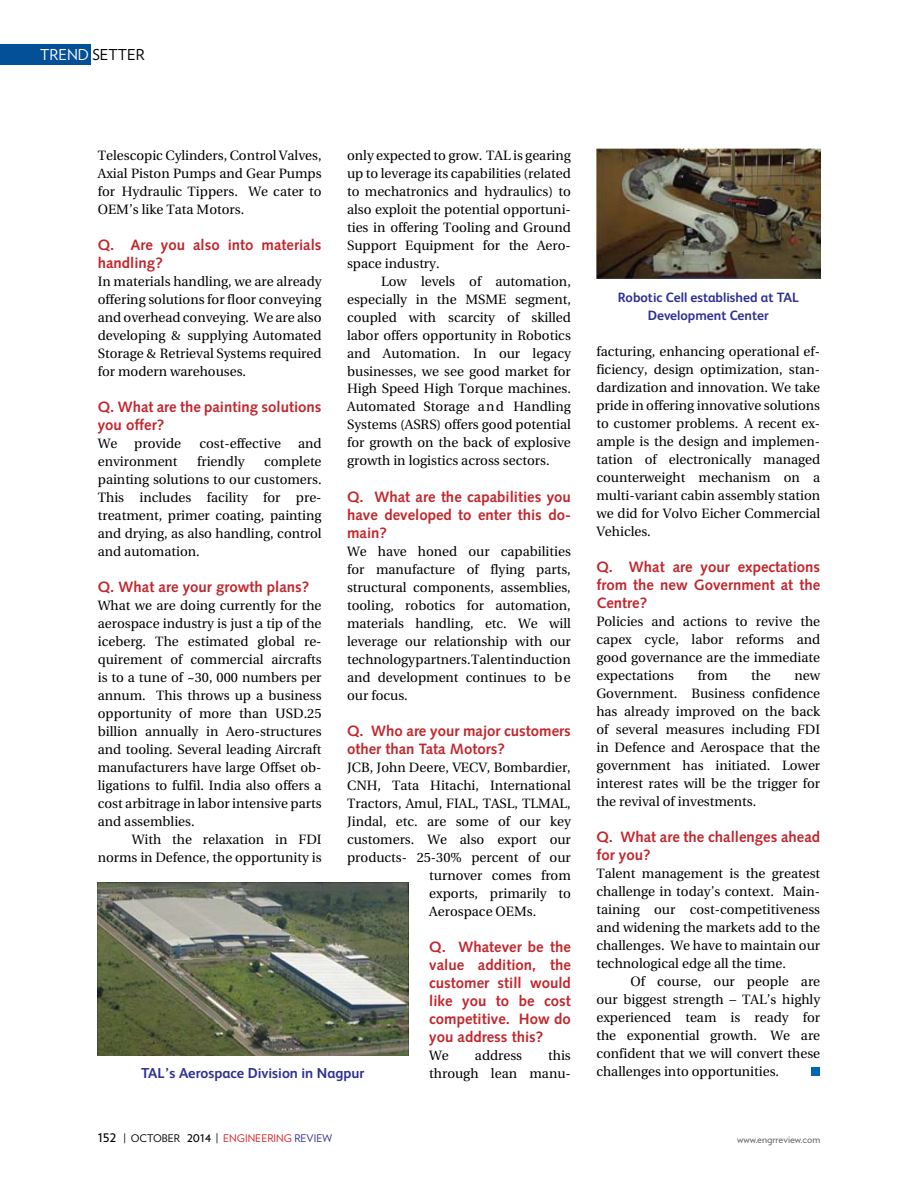
<style>
.page{position:relative;width:918px;height:1188px;background:#fff}
.page>*{position:absolute;margin:0;border:0;box-sizing:border-box;transform-origin:0 0}
.t1{font:700 15px/18px "Syntax LT Std";color:#c1272d}
.t2{font:15px "Verlag";color:#000}
.t3{font:700 14.4px "FS Albert";color:#2e3192}
.t4{font:13.5px/18px "Utopia";color:#000;text-align:justify}
.t5{font:700 13.5px/18.8px "FS Albert";color:#2e3192;text-align:center}
.t6{font:10.5px "Verlag";color:#da2128}
.t7{font:10.5px "Verlag";color:#636467}
.s1{color:#fff}
.s2{font-size:15px;color:#000}
.s3{color:#000}
.s4{font-size:13.5px;color:#000}
.s5{color:#303188}
</style>
<div class="page">
<div style="left:0;top:44px;width:91px;height:20px;background:#034f98"></div>
<div style="left:812px;top:1067px;width:8px;height:9px;background:#0066b3"></div>
<img style="left:98px;top:883px;width:310px;height:173px">
<img style="left:597px;top:149px;width:223px;height:130px">
<p class="t2" style="left:40px;top:43px;width:106px"><span class="s1">TREND</span> SETTER</p>
<p class="t4" style="left:347px;top:146px;width:225px">only expected to grow. TAL is gearing up to leverage its capabilities (related to mechatronics and hydraulics) to also exploit the potential opportuni&shy;ties in offering Tooling and Ground Support Equipment for the Aero&shy;space industry.</p>
<p class="t4" style="left:347px;top:272px;width:225px;text-indent:34px">Low levels of automation, especially in the MSME segment, coupled with scarcity of skilled labor offers opportunity in Robotics and Automation. In our legacy businesses, we see good market for High Speed High Torque machines.<br>Automated Storage and Handling Systems (ASRS) offers good potential for growth on the back of explosive growth in logistics across sectors.</p>
<p class="t1" style="left:347px;top:488px;width:225px;text-align:justify">Q. What are the capabilities you have developed to enter this do&shy;main?</p>
<p class="t4" style="left:347px;top:542px;width:225px">We have honed our capabilities for manufacture of flying parts, structural components, assemblies, tooling, robotics for automation, materials handling, etc. We will leverage our relationship with our technology partners. Talent induction and development continues to be our focus.</p>
<p class="t1" style="left:347px;top:722px;width:225px">Q. Who are your major customers other than Tata Motors?</p>
<p class="t4" style="left:347px;top:758px;width:225px">JCB, John Deere, VECV, Bombardier,</p>
<p class="t4" style="left:347px;top:776px;width:225px">CNH, Tata Hitachi, International</p>
<p class="t4" style="left:347px;top:794px;width:225px">Tractors, Amul, FIAL, TASL, TLMAL,</p>
<p class="t4" style="left:347px;top:812px;width:225px">Jindal, etc. are some of our key</p>
<p class="t4" style="left:347px;top:830px;width:225px">customers. We also export our</p>
<p class="t4" style="left:347px;top:848px;width:225px">products- 25-30% percent of our</p>
<p class="t4" style="left:429px;top:866px;width:143px">turnover comes from</p>
<p class="t4" style="left:429px;top:884px;width:143px">exports, primarily to</p>
<p class="t4" style="left:429px;top:902px;width:109px">Aerospace OEMs.</p>
<p class="t1" style="left:429px;top:938px;width:143px;text-align:justify">Q. Whatever be the value addition, the customer still would like you to be cost competitive. How do you address this?</p>
<p class="t4" style="left:429px;top:1046px;width:21px">We</p>
<p class="t4" style="left:475px;top:1046px;width:49px">address</p>
<p class="t4" style="left:98px;top:146px;width:225px">Telescopic Cylinders, Control Valves, Axial Piston Pumps and Gear Pumps for Hydraulic Tippers. We cater to OEM’s like Tata Motors.</p>
<p class="t1" style="left:98px;top:236px;width:225px">Q. Are you also into materials handling?</p>
<p class="t4" style="left:98px;top:272px;width:225px">In materials handling, we are already offering solutions for floor conveying and overhead conveying. We are also developing &amp; supplying Automated Storage &amp; Retrieval Systems required for modern warehouses.</p>
<p class="t1" style="left:98px;top:398px;width:225px">Q. What are the painting solutions you offer?</p>
<p class="t4" style="left:98px;top:434px;width:85px">We provide</p>
<p class="t4" style="left:199px;top:434px;width:124px">cost-effective and</p>
<p class="t4" style="left:98px;top:452px;width:81px">environment</p>
<p class="t4" style="left:197px;top:452px;width:49px">friendly</p>
<p class="t5" style="left:618px;top:287px;width:182px">Robotic Cell established at TAL<br>Development Center</p>
<p class="t4" style="left:596px;top:342px;width:225px">facturing, enhancing operational ef&shy;ficiency, design optimization, stan&shy;dardization and innovation. We take pride in offering innovative solutions to customer problems. A recent ex&shy;ample is the design and implemen&shy;tation of electronically managed counterweight mechanism on a multi-variant cabin assembly station we did for Volvo Eicher Commercial Vehicles.</p>
<p class="t1" style="left:596px;top:558px;width:225px;text-align:justify">Q. What are your expectations from the new Government at the Centre?</p>
<p class="t4" style="left:596px;top:612px;width:225px">Policies and actions to revive the capex cycle, labor reforms and good governance are the immediate expectations</p>
<p class="t4" style="left:98px;top:452px;width:225px;text-indent:166px">complete painting solutions to our customers.<br>This includes facility for pre&shy;treatment, primer coating, painting and drying, as also handling, control and automation.</p>
<p class="t1" style="left:98px;top:578px;width:213px">Q. What are your growth plans?</p>
<p class="t4" style="left:98px;top:596px;width:225px">What we are doing currently for the aerospace industry is just a tip of the iceberg. The estimated global re&shy;quirement of commercial aircrafts is to a tune of ~30, 000 numbers per annum. This throws up a business opportunity of more than USD.25 billion annually in Aero-structures and tooling. Several leading Aircraft manufacturers have large Offset ob&shy;ligations to fulfil. India also offers a cost arbitrage in labor intensive parts and assemblies.</p>
<p class="t4" style="left:98px;top:830px;width:225px;text-align:right">With the relaxation in FDI norms in Defence, the opportunity is</p>
<p class="t4" style="left:698px;top:666px;width:31px">from</p>
<p class="t4" style="left:751px;top:666px;width:21px">the</p>
<p class="t4" style="left:596px;top:666px;width:225px;text-indent:198px">new Government. Business confidence has already improved on the back of several measures including FDI in Defence and Aerospace that the government has initiated. Lower interest rates will be the trigger for the revival of investments.</p>
<p class="t1" style="left:596px;top:828px;width:225px">Q. What are the challenges ahead for you?</p>
<p class="t4" style="left:596px;top:864px;width:225px">Talent management is the greatest challenge in today’s context. Main&shy;taining our cost-competitiveness and widening the markets add to the challenges. We have to maintain our technological edge all the time.</p>
<p class="t4" style="left:596px;top:972px;width:225px;text-indent:34px">Of course, our people are our biggest strength – TAL’s highly experienced team is ready for the exponential growth. We are confident that we will convert these</p>
<p class="t4" style="left:429px;top:1046px;width:143px;text-align:right">this<br>through lean manu-</p>
<p class="t3" style="left:141px;top:1065px;width:225px">TAL’s Aerospace Division in Nagpur</p>
<p class="t4" style="left:596px;top:1062px;width:184px">challenges into opportunities.</p>
<p class="t6" style="left:98px;top:1131px;width:236px"><span class="s2">152</span> <span class="s3">| OCTOBER</span> <span class="s4">2014</span> <span class="s3">|</span> ENGINEERING <span class="s5">REVIEW</span></p>
<p class="t7" style="left:737px;top:1131px;width:85px">www.engrreview.com</p>
</div>
